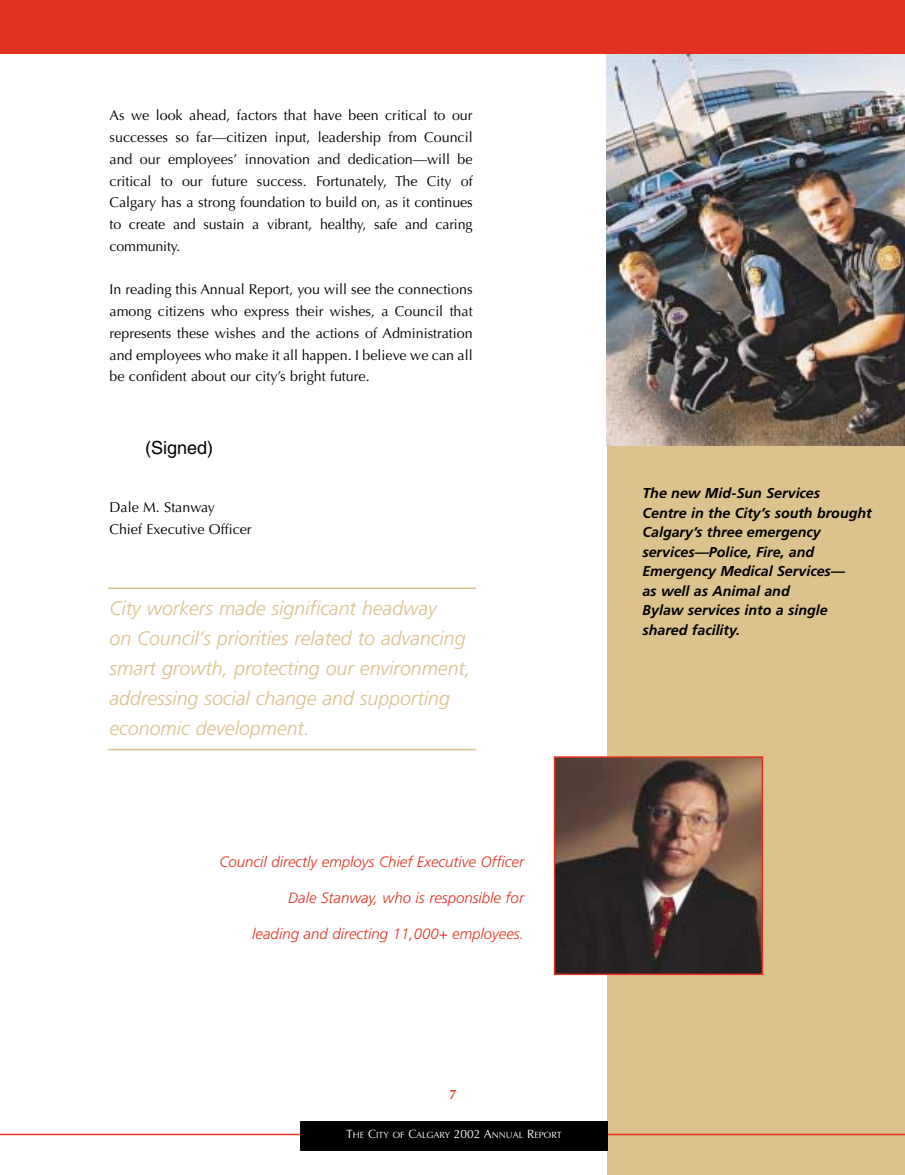
<style>
.page{position:relative;width:905px;height:1175px;background:#fff}
.page>*{position:absolute;margin:0;border:0;box-sizing:border-box;transform-origin:0 0}
.t1{font:italic 300 19.5px/30px "Frutiger";color:#dcc28d}
.t2{font:18px "Helvetica";color:#000}
.t3{font:italic 300 15px "Frutiger";color:#e2321f}
.t4{font:14.25px/21.8px "Optima";color:#000;text-align:justify}
.t5{font:italic 700 14.25px/19.5px "Frutiger";color:#000}
.t6{font:600 13.5px "Optima";color:#e2321f}
.t7{font:9px "Optima";color:#fff}
.s1{font-size:12px}
</style>
<div class="page">
<div style="left:606px;top:324px;width:298px;height:850px;background:#dcc28d"></div>
<img style="left:606px;top:54px;width:298px;height:392px">
<hr style="left:0;top:1133px;width:300px;height:2px;background:#e2321f">
<hr style="left:608px;top:1133px;width:296px;height:2px;background:#e2321f">
<div style="left:300px;top:1120px;width:307px;height:30px;background:#000"></div>
<div style="left:0;top:0;width:904px;height:54px;background:#e2321f"></div>
<img style="left:557px;top:759px;width:203px;height:213px">
<div style="left:554px;top:756px;width:209px;height:219px;border:2px solid #e2321f"></div>
<hr style="left:108px;top:587px;width:367px;height:2px;background:#dcc28d">
<hr style="left:108px;top:748px;width:367px;height:2px;background:#dcc28d">
<p class="t4" style="left:109px;top:106px;width:364px">As we look ahead, factors that have been critical to our successes so far—citizen input, leadership from Council and our employees’ innovation and dedication—will be critical to our future success. Fortunately, The City of Calgary has a strong foundation to build on, as it continues to create and sustain a vibrant, healthy, safe and caring community.</p>
<p class="t4" style="left:109px;top:280px;width:364px">In reading this Annual Report, you will see the connections among citizens who express their wishes, a Council that represents these wishes and the actions of Administration and employees who make it all happen. I believe we can all be confident about our city’s bright future.</p>
<p class="t2" style="left:145px;top:440px;width:70px">(Signed)</p>
<p class="t4" style="left:109px;top:497px;width:144px">Dale M. Stanway<br>Chief Executive Officer</p>
<h1 class="t1" style="left:110px;top:594px;width:362px">City workers made significant headway<br>on Council’s priorities related to advancing smart growth, protecting our environment, addressing social change and supporting economic development.</h1>
<p class="t3" style="left:219px;top:855px;width:306px">Council directly employs Chief Executive Officer</p>
<p class="t3" style="left:288px;top:891px;width:237px">Dale Stanway, who is responsible for</p>
<p class="t3" style="left:252px;top:927px;width:273px">leading and directing 11,000+ employees.</p>
<p class="t6" style="left:449px;top:1088px;width:9px">7</p>
<p class="t7" style="left:346px;top:1131px;width:217px"><span class="s1">T</span>HE <span class="s1">C</span>ITY OF <span class="s1">C</span>ALGARY <span class="s1">2002 A</span>NNUAL <span class="s1">R</span>EPORT</p>
<p class="t5" style="left:642px;top:485px;width:231px">The new Mid-Sun Services<br>Centre in the City’s south brought<br>Calgary’s three emergency services—Police, Fire, and<br>Emergency Medical Services—<br>as well as Animal and<br>Bylaw services into a single shared facility.</p>
</div>
